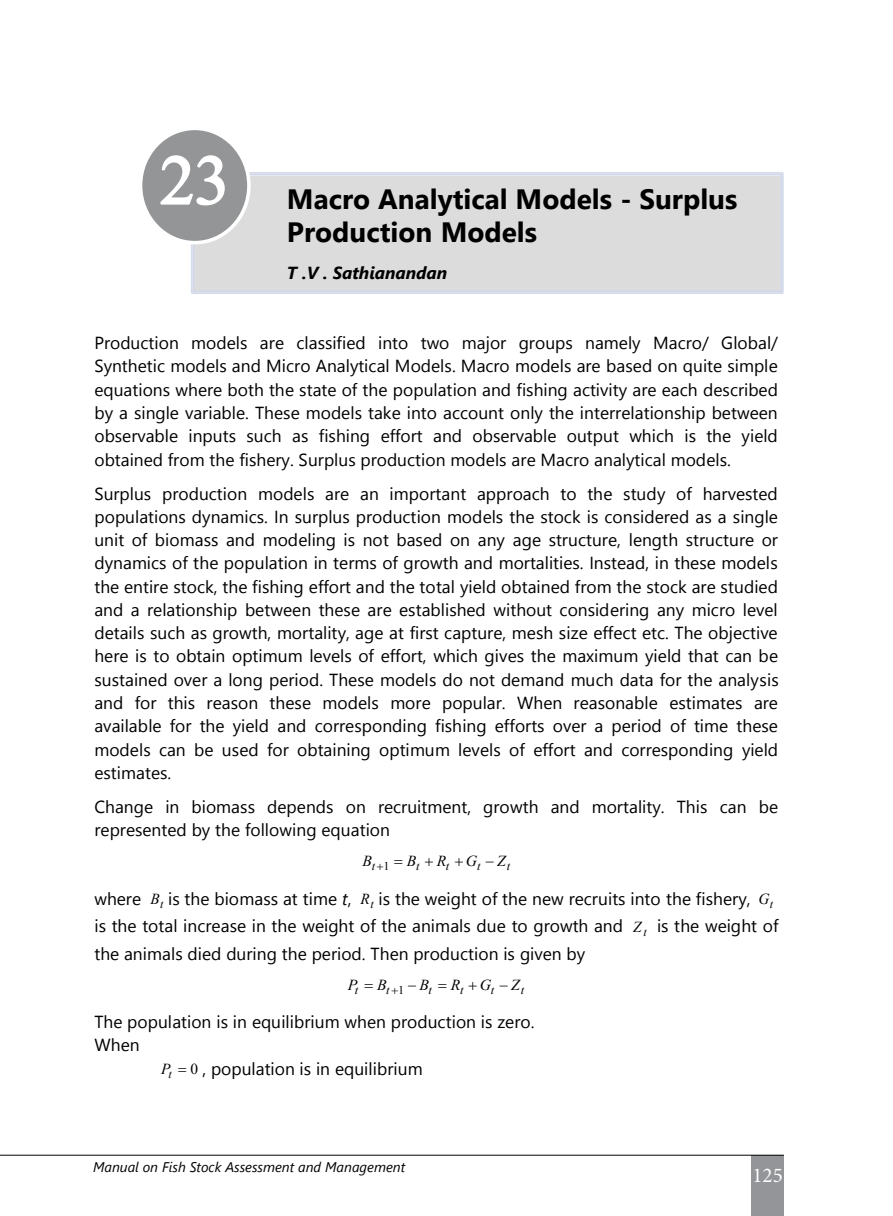
<style>
.page{position:relative;width:893px;height:1216px;background:#fff}
.page>*{position:absolute;margin:0;border:0;box-sizing:border-box;transform-origin:0 0}
.t1{font:70px "Mongolian Baiti";color:#fff}
.t2{font:700 28px/33.6px "Segoe UI";color:#000}
.t3{font:21px "Minion Pro";color:#fff}
.t4{font:17.5px/23.3px "Segoe UI";color:#000;text-align:justify}
.t5{font:italic 700 17.5px "Segoe UI";letter-spacing:-.005em;color:#000}
.t6{font:italic 15.22px "Times New Roman";color:#000}
.t7{font:italic 14px "Segoe UI";color:#000}
.s1{font-family:"Times New Roman";font-style:italic;font-size:15.22px}
.s2{font-style:italic}
.s3{font-family:"Times New Roman";font-size:15.22px}
</style>
<div class="page">
<div style="left:752px;top:1155px;width:32px;height:60px;background:#939598"></div>
<hr style="left:0;top:1154px;width:784px;height:1px;background:#000">
<div style="left:191px;top:172px;width:593px;height:122px;background:#d8deeb"></div>
<div style="left:193px;top:174px;width:589px;height:118px;background:#dddcdc"></div>
<div style="left:141px;top:128px;width:108px;height:115px;background:#939597;border-radius:50%"></div>
<div style="left:139px;top:127px;width:112px;height:117px;border:4px solid #fff;border-radius:50%"></div>
<svg style="left:160px;top:155px;width:65px;height:51px"></svg>
<h1 class="t1" style="left:160px;top:143px;width:71px">23</h1>
<h2 class="t2" style="left:287px;top:181px;width:452px">Macro Analytical Models - Surplus<br>Production Models</h2>
<p class="t5" style="left:287px;top:260px;width:162px">T .V . Sathianandan</p>
<p class="t4" style="left:94px;top:330px;width:685px">Production models are classified into two major groups namely Macro/ Global/ Synthetic models and Micro Analytical Models. Macro models are based on quite simple equations where both the state of the population and fishing activity are each described by a single variable. These models take into account only the interrelationship between observable inputs such as fishing effort and observable output which is the yield obtained from the fishery. Surplus production models are Macro analytical models.</p>
<p class="t4" style="left:94px;top:481px;width:686px">Surplus production models are an important approach to the study of harvested populations dynamics. In surplus production models the stock is considered as a single unit of biomass and modeling is not based on any age structure, length structure or dynamics of the population in terms of growth and mortalities. Instead, in these models the entire stock, the fishing effort and the total yield obtained from the stock are studied and a relationship between these are established without considering any micro level details such as growth, mortality, age at first capture, mesh size effect etc. The objective here is to obtain optimum levels of effort, which gives the maximum yield that can be sustained over a long period. These models do not demand much data for the analysis and for this reason these models more popular. When reasonable estimates are available for the yield and corresponding fishing efforts over a period of time these models can be used for obtaining optimum levels of effort and corresponding yield estimates.</p>
<p class="t4" style="left:94px;top:794px;width:685px">Change in biomass depends on recruitment, growth and mortality. This can be represented by the following equation</p>
<p class="t6" style="left:362px;top:850px;width:149px">B<sub>t</sub> <sub>1</sub> B<sub>t</sub> R<sub>t</sub> G<sub>t</sub> Z<sub>t</sub></p>
<p class="t4" style="left:94px;top:883px;width:686px;line-height:27.7px;text-align:left">where <span class="s1">B</span><sub>t</sub> is the biomass at time <span class="s2">t</span>, <span class="s1">R</span><sub>t</sub> is the weight of the new recruits into the fishery, <span class="s1">G</span><sub>t </sub>is the total increase in the weight of the animals due to growth and <span class="s1">Z</span><sub>t</sub> is the weight of the animals died during the period. Then production is given by</p>
<p class="t6" style="left:348px;top:974px;width:178px">P<sub>t</sub> B<sub>t</sub> <sub>1</sub> B<sub>t</sub> R<sub>t</sub> G<sub>t</sub> Z<sub>t</sub></p>
<p class="t4" style="left:94px;top:1009px;width:442px">The population is in equilibrium when production is zero.</p>
<p class="t4" style="left:94px;top:1032px;width:47px">When</p>
<p class="t4" style="left:161px;top:1056px;width:263px"><span class="s1">P</span><sub>t</sub> <span class="s3">0</span> , population is in equilibrium</p>
<p class="t7" style="left:93px;top:1156px;width:314px">Manual on Fish Stock Assessment and Management</p>
<p class="t3" style="left:752px;top:1160px;width:32px">125</p>
</div>
